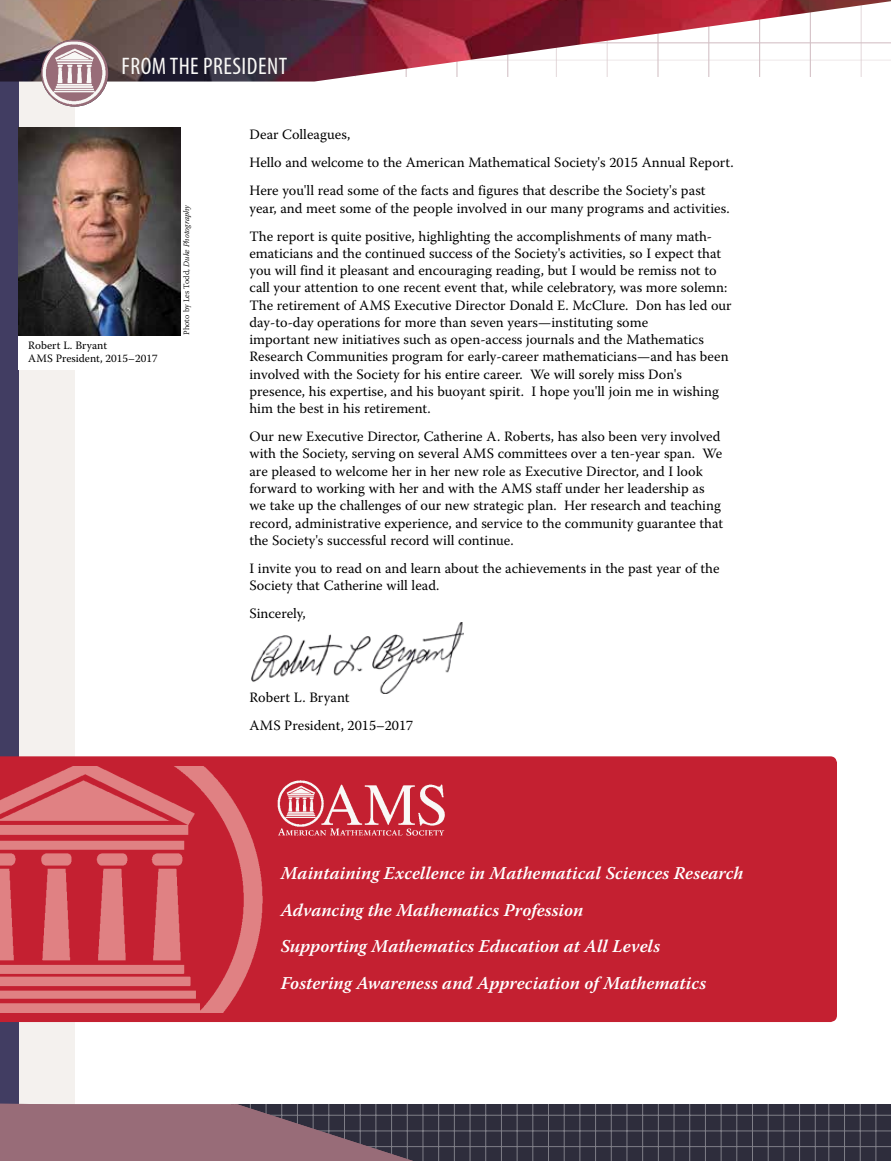
<style>
.page{position:relative;width:891px;height:1161px;background:#fff}
.page>*{position:absolute;margin:0;border:0;box-sizing:border-box;transform-origin:0 0}
.t1{font:condensed 24px "Myriad Pro";letter-spacing:.02em;color:#f9f8f6}
.t2{font:italic 600 18px/36.8px "Warnock Pro";color:#fff}
.t3{font:14.25px/17.2px "Warnock Pro";color:#000}
.t4{font:11.25px/13.5px "Warnock Pro";color:#000}
.t5{font:300 8.25px "Warnock Pro";color:#000}
.s1{font-style:italic}
</style>
<div class="page">
<div style="left:0;top:78px;width:75px;height:1028px;background:#f4f1ee"></div>
<div style="left:0;top:0;width:18px;height:1161px;background:#413d62"></div>
<img style="left:0;top:0;width:891px;height:82px">
<div style="left:231px;top:1104px;width:660px;height:57px;background:#2e2d3c"></div>
<hr style="left:829px;top:1085px;width:1px;height:76px;background:#fff">
<hr style="left:844px;top:1085px;width:1px;height:76px;background:#fff">
<hr style="left:860px;top:1085px;width:1px;height:76px;background:#fff">
<hr style="left:876px;top:1085px;width:1px;height:76px;background:#fff">
<hr style="left:816px;top:1160px;width:75px;height:1px;background:#fff">
<hr style="left:816px;top:1146px;width:75px;height:1px;background:#fff">
<hr style="left:816px;top:1131px;width:75px;height:1px;background:#fff">
<hr style="left:816px;top:1115px;width:75px;height:1px;background:#fff">
<hr style="left:470px;top:1085px;width:1px;height:76px;background:#fff">
<hr style="left:485px;top:1085px;width:1px;height:76px;background:#fff">
<hr style="left:501px;top:1085px;width:1px;height:76px;background:#fff">
<hr style="left:517px;top:1085px;width:1px;height:76px;background:#fff">
<hr style="left:533px;top:1085px;width:1px;height:76px;background:#fff">
<hr style="left:548px;top:1085px;width:1px;height:76px;background:#fff">
<hr style="left:564px;top:1085px;width:1px;height:76px;background:#fff">
<hr style="left:580px;top:1085px;width:1px;height:76px;background:#fff">
<hr style="left:595px;top:1085px;width:1px;height:76px;background:#fff">
<hr style="left:611px;top:1085px;width:1px;height:76px;background:#fff">
<hr style="left:627px;top:1085px;width:1px;height:76px;background:#fff">
<hr style="left:642px;top:1085px;width:1px;height:76px;background:#fff">
<hr style="left:658px;top:1085px;width:1px;height:76px;background:#fff">
<hr style="left:674px;top:1085px;width:1px;height:76px;background:#fff">
<hr style="left:689px;top:1085px;width:1px;height:76px;background:#fff">
<hr style="left:705px;top:1085px;width:1px;height:76px;background:#fff">
<hr style="left:721px;top:1085px;width:1px;height:76px;background:#fff">
<hr style="left:737px;top:1085px;width:1px;height:76px;background:#fff">
<hr style="left:752px;top:1085px;width:1px;height:76px;background:#fff">
<hr style="left:768px;top:1085px;width:1px;height:76px;background:#fff">
<hr style="left:784px;top:1085px;width:1px;height:76px;background:#fff">
<hr style="left:799px;top:1085px;width:1px;height:76px;background:#fff">
<hr style="left:815px;top:1085px;width:1px;height:76px;background:#fff">
<hr style="left:221px;top:1160px;width:595px;height:1px;background:#fff">
<hr style="left:221px;top:1146px;width:595px;height:1px;background:#fff">
<hr style="left:221px;top:1131px;width:595px;height:1px;background:#fff">
<hr style="left:221px;top:1115px;width:595px;height:1px;background:#fff">
<hr style="left:890px;top:1085px;width:1px;height:76px;background:#fff">
<img style="left:41px;top:42px;width:67px;height:64px">
<img style="left:251px;top:622px;width:213px;height:71px">
<div style="left:18px;top:128px;width:166px;height:242px;background:#fff"></div>
<img style="left:18px;top:128px;width:162px;height:207px">
<div style="left:0;top:756px;width:837px;height:266px;background:#c42031"></div>
<img style="left:0;top:766px;width:267px;height:247px">
<img style="left:274px;top:777px;width:175px;height:60px">
<svg style="left:41px;top:40px;width:67px;height:67px"></svg>
<svg style="left:0;top:1104px;width:466px;height:57px"></svg>
<h1 class="t1" style="left:122px;top:52px;width:167px">FROM THE PRESIDENT</h1>
<p class="t4" style="left:28px;top:338px;width:131px">Robert L. Bryant<br>AMS President, 2015–2017</p>
<p class="t5" style="left:181px;top:335px;width:132px;rotate:-90deg">Photo by Les Todd, <span class="s1">Duke Photography</span></p>
<p class="t3" style="left:249px;top:120px;width:486px;line-height:28px">Dear Colleagues,<br>Hello and welcome to the American Mathematical Society's 2015 Annual Report.<br>Here you'll read some of the facts and figures that describe the Society's past</p>
<p class="t3" style="left:249px;top:194px;width:482px;line-height:28px">year, and meet some of the people involved in our many programs and activities.<br>The report is quite positive, highlighting the accomplishments of many math-</p>
<p class="t3" style="left:249px;top:244px;width:484px">ematicians and the continued success of the Society's activities, so I expect that you will find it pleasant and encouraging reading, but I would be remiss not to call your attention to one recent event that, while celebratory, was more solemn:<br>The retirement of AMS Executive Director Donald E. McClure. Don has led our day-to-day operations for more than seven years—instituting some<br>important new initiatives such as open-access journals and the Mathematics Research Communities program for early-career mathematicians—and has been involved with the Society for his entire career. We will sorely miss Don's presence, his expertise, and his buoyant spirit. I hope you'll join me in wishing him the best in his retirement.</p>
<p class="t3" style="left:249px;top:428px;width:475px">Our new Executive Director, Catherine A. Roberts, has also been very involved with the Society, serving on several AMS committees over a ten-year span. We are pleased to welcome her in her new role as Executive Director, and I look forward to working with her and with the AMS staff under her leadership as we take up the challenges of our new strategic plan. Her research and teaching record, administrative experience, and service to the community guarantee that the Society's successful record will continue.</p>
<p class="t3" style="left:249px;top:559px;width:472px">I invite you to read on and learn about the achievements in the past year of the<br>Society that Catherine will lead.</p>
<p class="t3" style="left:249px;top:605px;width:58px">Sincerely,</p>
<p class="t3" style="left:249px;top:683px;width:165px;line-height:28px">Robert L. Bryant<br>AMS President, 2015–2017</p>
<p class="t2" style="left:281px;top:854px;width:464px">Maintaining Excellence in Mathematical Sciences Research Advancing the Mathematics Profession<br>Supporting Mathematics Education at All Levels<br>Fostering Awareness and Appreciation of Mathematics</p>
</div>
